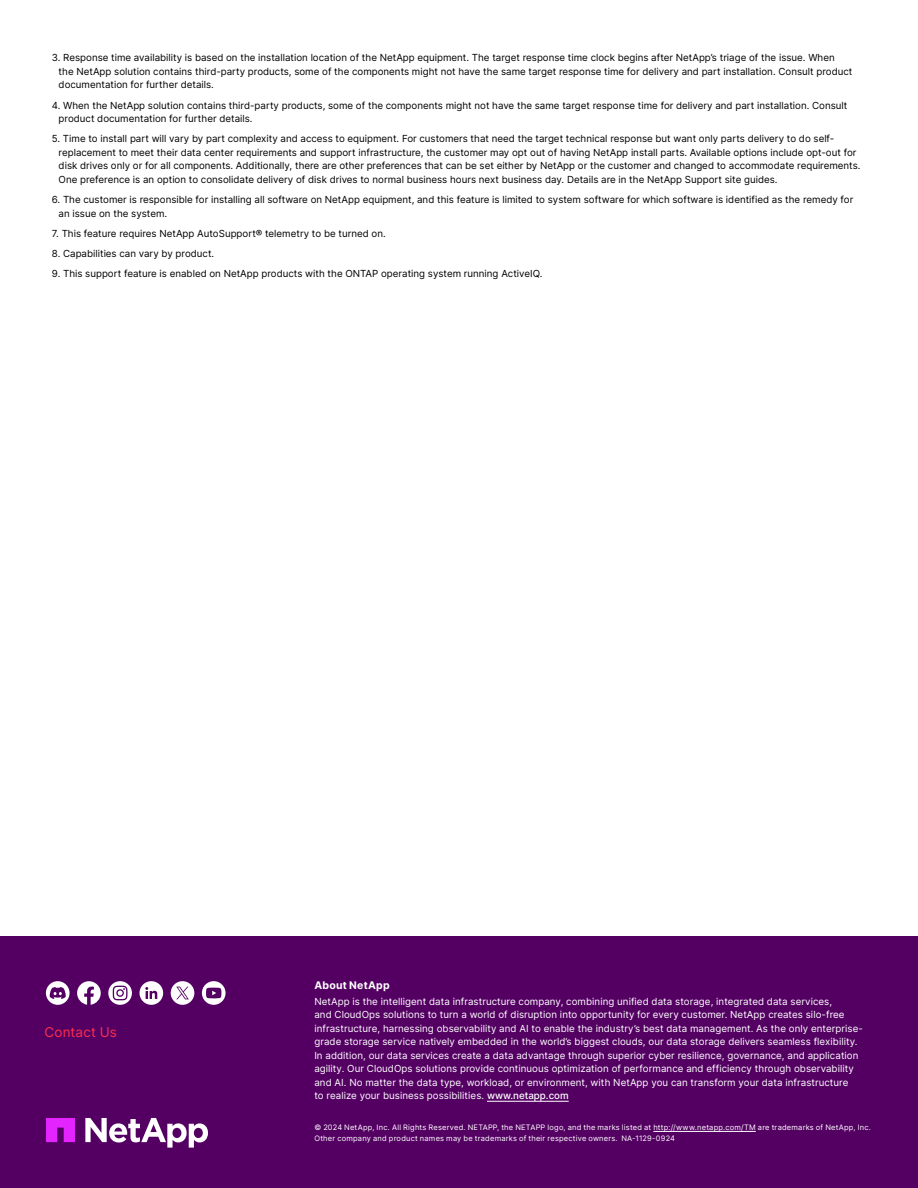
<style>
.page{position:relative;width:918px;height:1188px;background:#fff}
.page>*{position:absolute;margin:0;border:0;box-sizing:border-box;transform-origin:0 0}
.t1{font:13.5px "Inter";letter-spacing:.015em;color:#ff2e4e}
.t2{font:700 10.5px "Inter";letter-spacing:.02em;color:#fff}
.t3{font:9.75px/13.5px "Inter";color:#000}
.t4{font:9.75px/13.5px "Inter";letter-spacing:.005em;color:#fff}
.t5{font:7.5px/10.5px "Inter";letter-spacing:.03em;color:#fff}
.s1{font-weight:500}
</style>
<div class="page">
<div style="left:0;top:936px;width:918px;height:252px;background:#540063"></div>
<hr style="left:653px;top:1131px;width:103px;height:1px;background:#fff">
<svg style="left:85px;top:1118px;width:123px;height:30px"></svg>
<svg style="left:46px;top:1118px;width:29px;height:24px"></svg>
<hr style="left:487px;top:1101px;width:82px;height:1px;background:#fff">
<svg style="left:46px;top:981px;width:24px;height:24px"></svg>
<svg style="left:77px;top:981px;width:24px;height:24px"></svg>
<svg style="left:108px;top:981px;width:24px;height:24px"></svg>
<svg style="left:139px;top:981px;width:24px;height:24px"></svg>
<svg style="left:171px;top:981px;width:23px;height:24px"></svg>
<svg style="left:202px;top:981px;width:24px;height:24px"></svg>
<p class="t3" style="left:59px;top:51px;width:795px;text-indent:-7px">3. Response time availability is based on the installation location of the NetApp equipment. The target response time clock begins after NetApp’s triage of the issue. When<br>the NetApp solution contains third-party products, some of the components might not have the same target response time for delivery and part installation. Consult product documentation for further details.</p>
<p class="t3" style="left:59px;top:98px;width:790px;text-indent:-7px">4. When the NetApp solution contains third-party products, some of the components might not have the same target response time for delivery and part installation. Consult product documentation for further details.</p>
<p class="t3" style="left:59px;top:132px;width:803px;text-indent:-7px">5. Time to install part will vary by part complexity and access to equipment. For customers that need the target technical response but want only parts delivery to do self&shy;replacement to meet their data center requirements and support infrastructure, the customer may opt out of having NetApp install parts. Available options include opt-out for disk drives only or for all components. Additionally, there are other preferences that can be set either by NetApp or the customer and changed to accommodate requirements.<br>One preference is an option to consolidate delivery of disk drives to normal business hours next business day. Details are in the NetApp Support site guides.</p>
<p class="t3" style="left:59px;top:193px;width:796px;text-indent:-7px">6. The customer is responsible for installing all software on NetApp equipment, and this feature is limited to system software for which software is identified as the remedy for an issue on the system.</p>
<p class="t3" style="left:52px;top:226px;width:335px">7. This feature requires NetApp AutoSupport® telemetry to be turned on.</p>
<p class="t3" style="left:52px;top:247px;width:164px">8. Capabilities can vary by product.</p>
<p class="t3" style="left:52px;top:267px;width:492px">9. This support feature is enabled on NetApp products with the ONTAP operating system running ActiveIQ.</p>
<h1 class="t1" style="left:44px;top:1022px;width:74px">Contact Us</h1>
<p class="t2" style="left:314px;top:977px;width:77px">About NetApp</p>
<p class="t4" style="left:314px;top:994px;width:550px">NetApp is the intelligent data infrastructure company, combining unified data storage, integrated data services,<br>and CloudOps solutions to turn a world of disruption into opportunity for every customer. NetApp creates silo-free infrastructure, harnessing observability and AI to enable the industry’s best data management. As the only enterprise&shy;grade storage service natively embedded in the world’s biggest clouds, our data storage delivers seamless flexibility.<br>In addition, our data services create a data advantage through superior cyber resilience, governance, and application agility. Our CloudOps solutions provide continuous optimization of performance and efficiency through observability and AI. No matter the data type, workload, or environment, with NetApp you can transform your data infrastructure<br>to realize your business possibilities. <span class="s1">www.netapp.com</span></p>
<p class="t5" style="left:621px;top:1133px;width:55px">NA-1129-0924</p>
<p class="t5" style="left:314px;top:1122px;width:558px">© 2024 NetApp, Inc. All Rights Reserved. NETAPP, the NETAPP logo, and the marks listed at http://www.netapp.com/TM are trademarks of NetApp, Inc.<br>Other company and product names may be trademarks of their respective owners.</p>
</div>
